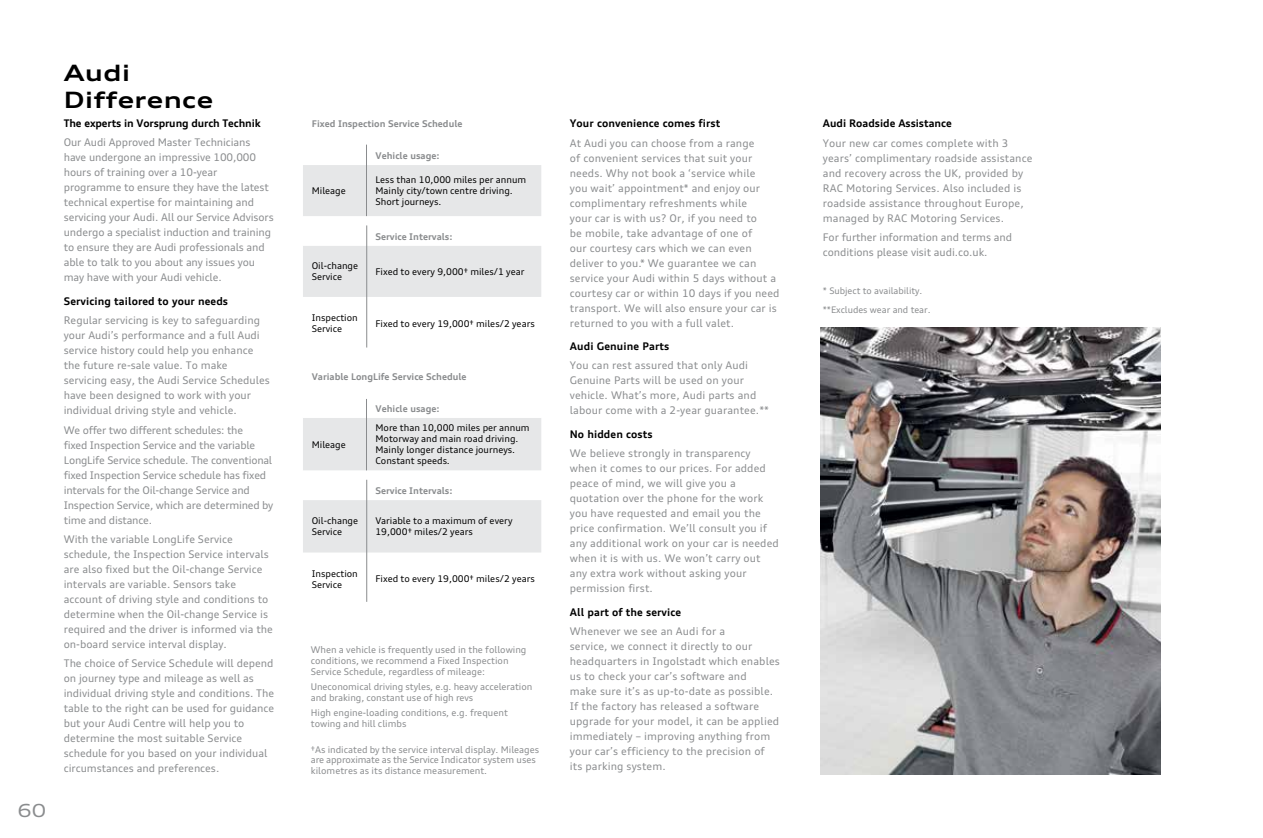
<style>
.page{position:relative;width:1263px;height:838px;background:#fff}
.page>*{position:absolute;margin:0;border:0;box-sizing:border-box;transform-origin:0 0}
.t1{font:700 expanded 22.5px/27px "Audi Type";letter-spacing:.02em;color:#000}
.t2{font:expanded 18px "Audi Type";color:#8a8c8e}
.t3{font:10.5px/15px "Audi Type";color:#8a8c8e}
.t4{font:10.5px/15px "Audi Type";letter-spacing:-.02em;color:#8a8c8e}
.t5{font:700 10.5px "Audi Type";letter-spacing:.01em;color:#000}
.t6{font:700 10.5px "Audi Type";letter-spacing:-.01em;color:#000}
.t7{font:9.3px/11.1px "Audi Type";color:#000}
.t8{font:9.3px/10.8px "Audi Type";color:#8a8c8e}
.t9{font:700 9.3px "Audi Type";color:#8a8c8e}
.t10{font:9px/19.2px "Audi Type";letter-spacing:-.005em;color:#8a8c8e}
</style>
<div class="page">
<svg style="left:303px;top:552px;width:238px;height:50px"></svg>
<svg style="left:303px;top:418px;width:238px;height:134px"></svg>
<svg style="left:303px;top:165px;width:238px;height:132px"></svg>
<hr style="left:366px;top:145px;width:1px;height:71px;background:#8a8c8e">
<hr style="left:366px;top:399px;width:1px;height:71px;background:#8a8c8e">
<hr style="left:366px;top:225px;width:1px;height:122px;background:#8a8c8e">
<hr style="left:366px;top:480px;width:1px;height:122px;background:#8a8c8e">
<img style="left:821px;top:327px;width:340px;height:447px">
<h2 class="t2" style="left:17px;top:798px;width:30px">60</h2>
<h1 class="t1" style="left:64px;top:59px;width:151px">Audi<br>Difference</h1>
<p class="t6" style="left:64px;top:117px;width:198px">The experts in Vorsprung durch Technik</p>
<p class="t3" style="left:64px;top:135px;width:211px">Our Audi Approved Master Technicians have undergone an impressive 100,000 hours of training over a 10-year programme to ensure they have the latest technical expertise for maintaining and servicing your Audi. All our Service Advisors undergo a specialist induction and training to ensure they are Audi professionals and able to talk to you about any issues you may have with your Audi vehicle.</p>
<p class="t5" style="left:64px;top:294px;width:166px">Servicing tailored to your needs</p>
<p class="t3" style="left:64px;top:313px;width:208px">Regular servicing is key to safeguarding your Audi’s performance and a full Audi service history could help you enhance the future re-sale value. To make servicing easy, the Audi Service Schedules have been designed to work with your individual driving style and vehicle.</p>
<p class="t4" style="left:64px;top:422px;width:211px">We offer two different schedules: the<br>fixed Inspection Service and the variable LongLife Service schedule. The conventional fixed Inspection Service schedule has fixed intervals for the Oil-change Service and Inspection Service, which are determined by time and distance.</p>
<p class="t3" style="left:64px;top:531px;width:211px">With the variable LongLife Service schedule, the Inspection Service intervals are also fixed but the Oil-change Service intervals are variable. Sensors take account of driving style and conditions to determine when the Oil-change Service is required and the driver is informed via the on-board service interval display.</p>
<p class="t3" style="left:64px;top:656px;width:212px">The choice of Service Schedule will depend on journey type and mileage as well as individual driving style and conditions. The table to the right can be used for guidance but your Audi Centre will help you to determine the most suitable Service schedule for you based on your individual circumstances and preferences.</p>
<p class="t9" style="left:312px;top:118px;width:152px">Fixed Inspection Service Schedule</p>
<p class="t9" style="left:376px;top:150px;width:66px">Vehicle usage:</p>
<p class="t7" style="left:312px;top:185px;width:36px">Mileage</p>
<p class="t7" style="left:375px;top:174px;width:152px">Less than 10,000 miles per annum<br>Mainly city/town centre driving.<br>Short journeys.</p>
<p class="t9" style="left:375px;top:230px;width:79px">Service Intervals:</p>
<p class="t7" style="left:312px;top:260px;width:48px">Oil-change<br>Service</p>
<p class="t7" style="left:375px;top:266px;width:151px">Fixed to every 9,000† miles/1 year</p>
<p class="t7" style="left:312px;top:312px;width:48px">Inspection<br>Service</p>
<p class="t7" style="left:375px;top:317px;width:161px">Fixed to every 19,000† miles/2 years</p>
<p class="t9" style="left:312px;top:371px;width:156px">Variable LongLife Service Schedule</p>
<p class="t9" style="left:376px;top:402px;width:66px">Vehicle usage:</p>
<p class="t7" style="left:312px;top:439px;width:36px">Mileage</p>
<p class="t7" style="left:375px;top:422px;width:156px">More than 10,000 miles per annum<br>Motorway and main road driving.<br>Mainly longer distance journeys.<br>Constant speeds.</p>
<p class="t9" style="left:375px;top:485px;width:79px">Service Intervals:</p>
<p class="t7" style="left:312px;top:515px;width:48px">Oil-change<br>Service</p>
<p class="t7" style="left:375px;top:515px;width:139px">Variable to a maximum of every<br>19,000† miles/2 years</p>
<p class="t7" style="left:312px;top:567px;width:48px">Inspection<br>Service</p>
<p class="t7" style="left:375px;top:573px;width:161px">Fixed to every 19,000† miles/2 years</p>
<p class="t8" style="left:311px;top:644px;width:217px">When a vehicle is frequently used in the following conditions, we recommend a Fixed Inspection<br>Service Schedule, regardless of mileage:</p>
<p class="t8" style="left:311px;top:681px;width:223px">Uneconomical driving styles, e.g. heavy acceleration and braking, constant use of high revs</p>
<p class="t8" style="left:311px;top:707px;width:199px">High engine-loading conditions, e.g. frequent towing and hill climbs</p>
<p class="t8" style="left:311px;top:743px;width:230px">†As indicated by the service interval display. Mileages are approximate as the Service Indicator system uses kilometres as its distance measurement.</p>
<p class="t5" style="left:570px;top:117px;width:152px">Your convenience comes first</p>
<p class="t3" style="left:570px;top:135px;width:211px">At Audi you can choose from a range<br>of convenient services that suit your needs. Why not book a ‘service while<br>you wait’ appointment* and enjoy our complimentary refreshments while<br>your car is with us? Or, if you need to<br>be mobile, take advantage of one of<br>our courtesy cars which we can even deliver to you.* We guarantee we can service your Audi within 5 days without a courtesy car or within 10 days if you need transport. We will also ensure your car is returned to you with a full valet.</p>
<p class="t5" style="left:570px;top:340px;width:101px">Audi Genuine Parts</p>
<p class="t3" style="left:570px;top:358px;width:201px">You can rest assured that only Audi Genuine Parts will be used on your vehicle. What’s more, Audi parts and labour come with a 2-year guarantee.**</p>
<p class="t5" style="left:570px;top:427px;width:84px">No hidden costs</p>
<p class="t3" style="left:570px;top:446px;width:210px">We believe strongly in transparency when it comes to our prices. For added peace of mind, we will give you a quotation over the phone for the work you have requested and email you the price confirmation. We’ll consult you if any additional work on your car is needed when it is with us. We won’t carry out any extra work without asking your permission first.</p>
<p class="t5" style="left:570px;top:605px;width:113px">All part of the service</p>
<p class="t3" style="left:570px;top:623px;width:212px">Whenever we see an Audi for a<br>service, we connect it directly to our headquarters in Ingolstadt which enables us to check your car’s software and<br>make sure it’s as up-to-date as possible.<br>If the factory has released a software upgrade for your model, it can be applied immediately – improving anything from your car’s efficiency to the precision of its parking system.</p>
<p class="t5" style="left:823px;top:117px;width:130px">Audi Roadside Assistance</p>
<p class="t3" style="left:823px;top:135px;width:211px">Your new car comes complete with 3 years’ complimentary roadside assistance and recovery across the UK, provided by RAC Motoring Services. Also included is roadside assistance throughout Europe, managed by RAC Motoring Services.</p>
<p class="t3" style="left:823px;top:230px;width:191px">For further information and terms and conditions please visit audi.co.uk.</p>
<p class="t10" style="left:823px;top:281px;width:109px">* Subject to availability. **Excludes wear and tear.</p>
</div>
